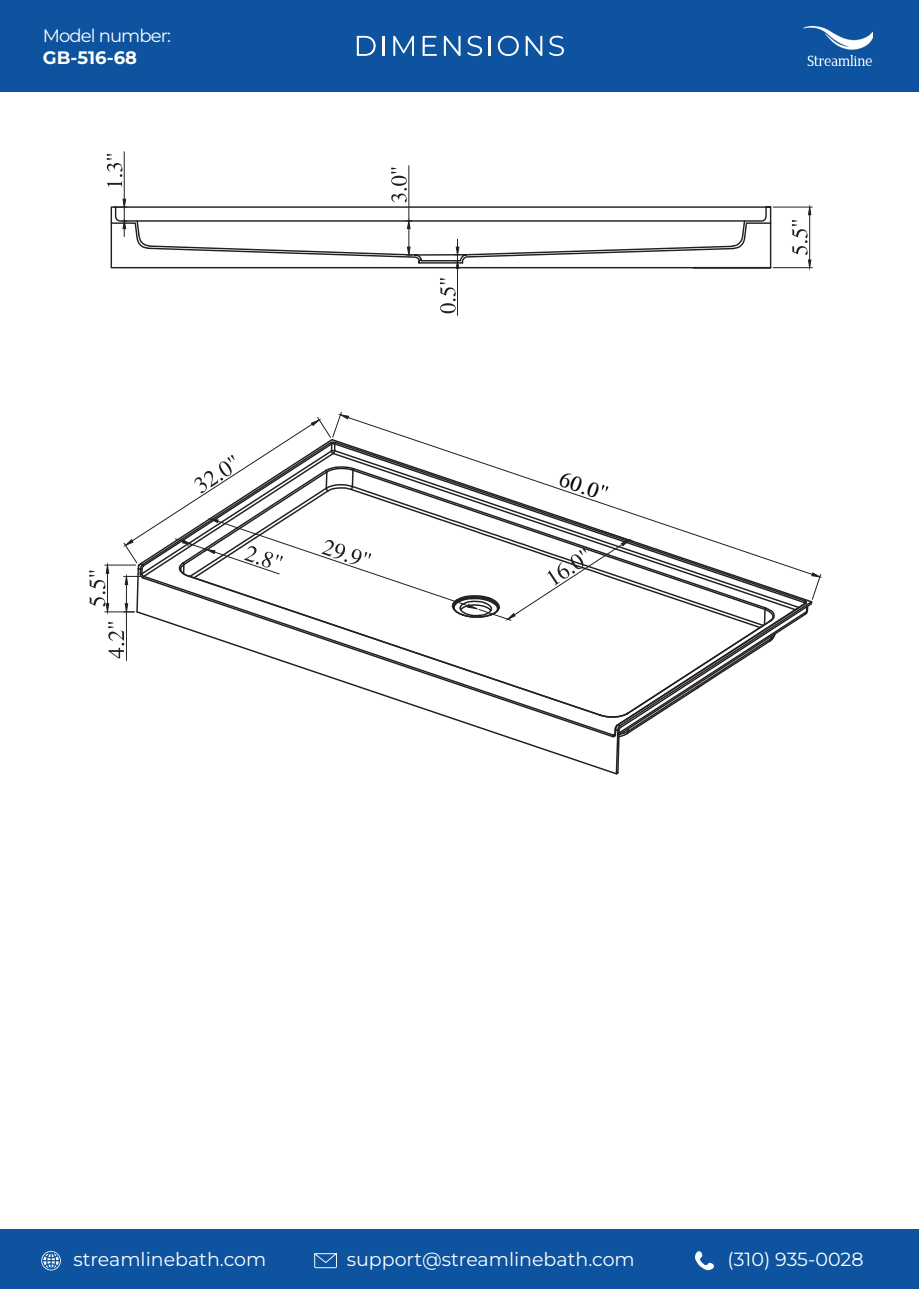
<style>
.page{position:relative;width:919px;height:1289px;background:#fff}
.page>*{position:absolute;margin:0;border:0;box-sizing:border-box;transform-origin:0 0}
.t1{font:25.2px "Bwtransh";color:#040503}
.t2{font:19.05px "Montserrat";color:#fff}
.t3{font:18px "Montserrat";letter-spacing:-.05em;color:#fff}
.t4{font:700 18px "Montserrat";color:#fff}
</style>
<div class="page">
<div style="left:0;top:0;width:918px;height:92px;background:#0e539f"></div>
<div style="left:0;top:1229px;width:918px;height:59px;background:#0e539f"></div>
<svg style="left:695px;top:1251px;width:19px;height:20px"></svg>
<svg style="left:314px;top:1253px;width:23px;height:15px"></svg>
<svg style="left:41px;top:1250px;width:20px;height:20px"></svg>
<svg style="left:357px;top:36px;width:18px;height:20px"></svg>
<hr style="left:382px;top:36px;width:2px;height:20px;background:#fff">
<svg style="left:393px;top:36px;width:21px;height:20px"></svg>
<svg style="left:422px;top:36px;width:14px;height:20px"></svg>
<svg style="left:444px;top:36px;width:16px;height:20px"></svg>
<svg style="left:467px;top:36px;width:15px;height:20px"></svg>
<hr style="left:489px;top:36px;width:2px;height:20px;background:#fff">
<svg style="left:498px;top:36px;width:20px;height:20px"></svg>
<svg style="left:525px;top:36px;width:17px;height:20px"></svg>
<svg style="left:549px;top:36px;width:15px;height:20px"></svg>
<img style="left:803px;top:27px;width:69px;height:38px">
<hr style="left:124px;top:152px;width:1px;height:47px;background:#231f20">
<svg style="left:107px;top:154px;width:665px;height:162px"></svg>
<hr style="left:773px;top:207px;width:39px;height:1px;background:#231f20">
<hr style="left:773px;top:267px;width:39px;height:1px;background:#231f20">
<svg style="left:791px;top:206px;width:20px;height:62px"></svg>
<svg style="left:89px;top:412px;width:732px;height:363px"></svg>
<p class="t3" style="left:43px;top:23px;width:129px">Model number:</p>
<p class="t4" style="left:43px;top:45px;width:96px">GB-516-68</p>
<h1 class="t1" style="left:565px;top:462px;width:42px;rotate:19deg">60.0</h1>
<p class="t2" style="left:73px;top:1246px;width:194px">streamlinebath.com</p>
<p class="t2" style="left:347px;top:1246px;width:289px">support@streamlinebath.com</p>
<p class="t2" style="left:727px;top:1246px;width:137px">(310) 935-0028</p>
</div>
